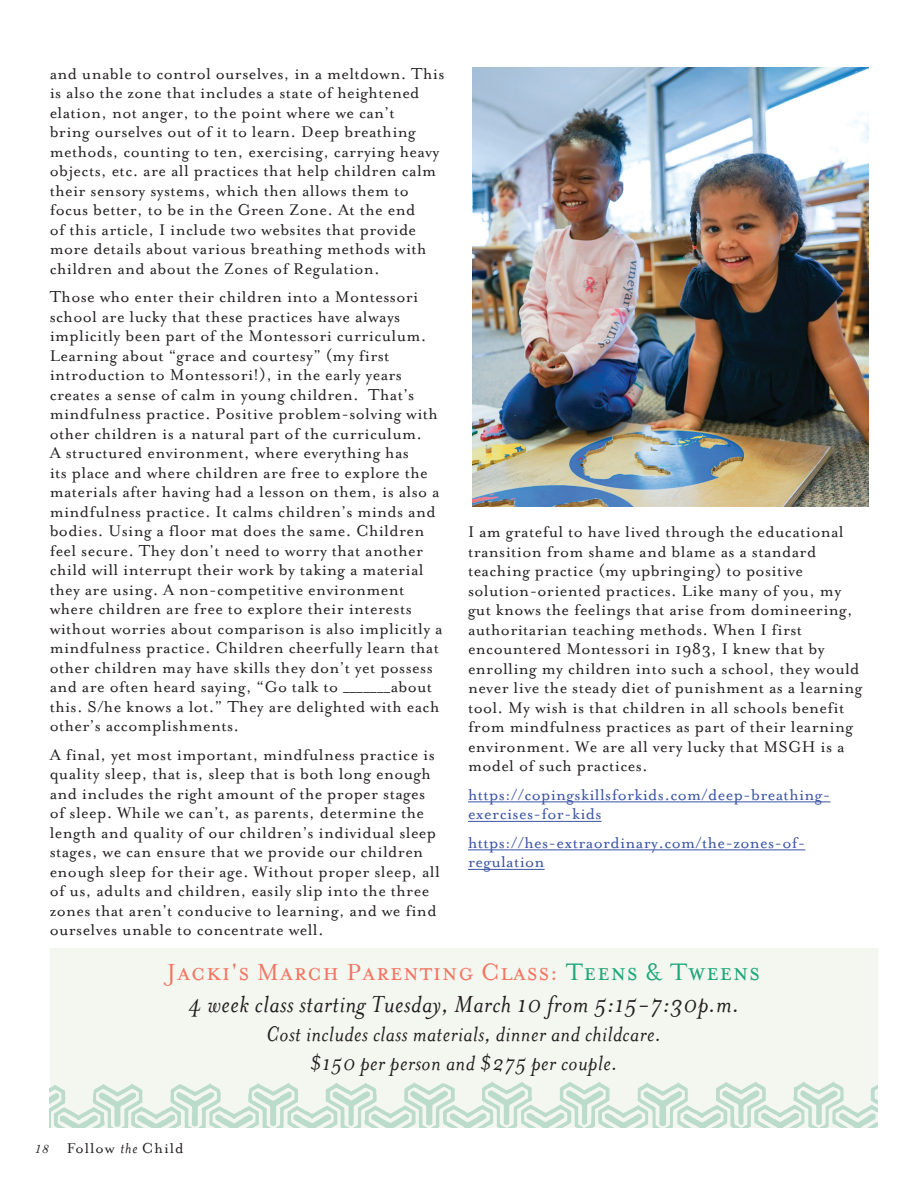
<style>
.page{position:relative;width:918px;height:1188px;background:#fff}
.page>*{position:absolute;margin:0;border:0;box-sizing:border-box;transform-origin:0 0}
.Body_Copy{font:italic 27px/32.4px "Mrs Eaves";letter-spacing:.02em;color:#231f20;text-align:center}
.Body_Copy-2{font:italic 24px/28.8px "Mrs Eaves";letter-spacing:.02em;color:#231f20;text-align:center}
.Body_Copy-3{font:18px/19.5px "Mrs Eaves Roman";letter-spacing:.02em;color:#231f20}
.Body_Copy-4{font:18px/19.5px "Mrs Eaves Roman";letter-spacing:.02em;color:#3953a4}
.t1{font:16.5px "Mrs Eaves Roman";letter-spacing:.06em;color:#231f20}
.s1{font-family:"Mrs Eaves Small Caps";font-style:normal;color:#f37562}
.s2{font-family:"Mrs Eaves Small Caps";font-style:normal;color:#1ea77a}
.s3{font-family:"Century Schoolbook";font-style:italic;font-size:12px}
.s4{font-family:"Mrs Eaves";font-style:italic}
</style>
<div class="page">
<div style="left:50px;top:948px;width:828px;height:180px;background:#f4f7f0"></div>
<img style="left:50px;top:1081px;width:828px;height:47px">
<img style="left:473px;top:68px;width:395px;height:438px">
<hr style="left:468px;top:802px;width:362px;height:1px;background:#3953a4">
<hr style="left:468px;top:821px;width:134px;height:1px;background:#3953a4">
<hr style="left:468px;top:850px;width:337px;height:1px;background:#3953a4">
<hr style="left:468px;top:869px;width:77px;height:1px;background:#3953a4">
<p class="Body_Copy-3" style="left:50px;top:64px;width:396px">and unable to control ourselves, in a meltdown. This is also the zone that includes a state of heightened elation, not anger, to the point where we can’t<br>bring ourselves out of it to learn. Deep breathing methods, counting to ten, exercising, carrying heavy objects, etc. are all practices that help children calm their sensory systems, which then allows them to focus better, to be in the Green Zone. At the end<br>of this article, I include two websites that provide more details about various breathing methods with children and about the Zones of Regulation.</p>
<p class="Body_Copy-3" style="left:50px;top:287px;width:395px">Those who enter their children into a Montessori school are lucky that these practices have always implicitly been part of the Montessori curriculum.<br>Learning about “grace and courtesy” (my first introduction to Montessori!), in the early years creates a sense of calm in young children. That’s mindfulness practice. Positive problem-solving with other children is a natural part of the curriculum.<br>A structured environment, where everything has<br>its place and where children are free to explore the materials after having had a lesson on them, is also a mindfulness practice. It calms children’s minds and bodies. Using a floor mat does the same. Children feel secure. They don’t need to worry that another child will interrupt their work by taking a material they are using. A non-competitive environment where children are free to explore their interests without worries about comparison is also implicitly a mindfulness practice. Children cheerfully learn that other children may have skills they don’t yet possess and are often heard saying, “Go talk to _______about this. S/he knows a lot.” They are delighted with each other’s accomplishments.</p>
<p class="Body_Copy-3" style="left:50px;top:745px;width:392px">A final, yet most important, mindfulness practice is quality sleep, that is, sleep that is both long enough and includes the right amount of the proper stages of sleep. While we can’t, as parents, determine the length and quality of our children’s individual sleep stages, we can ensure that we provide our children enough sleep for their age. Without proper sleep, all of us, adults and children, easily slip into the three zones that aren’t conducive to learning, and we find ourselves unable to concentrate well.</p>
<p class="Body_Copy-3" style="left:468px;top:523px;width:396px">I am grateful to have lived through the educational transition from shame and blame as a standard teaching practice (my upbringing) to positive solution-oriented practices. Like many of you, my gut knows the feelings that arise from domineering, authoritarian teaching methods. When I first encountered Montessori in 1983, I knew that by enrolling my children into such a school, they would never live the steady diet of punishment as a learning tool. My wish is that children in all schools benefit from mindfulness practices as part of their learning environment. We are all very lucky that MSGH is a model of such practices.</p>
<p class="Body_Copy-4" style="left:468px;top:785px;width:364px">https://copingskillsforkids.com/deep-breathing&shy;exercises-for-kids</p>
<p class="Body_Copy-4" style="left:468px;top:833px;width:339px">https://hes-extraordinary.com/the-zones-of&shy;regulation</p>
<p class="Body_Copy" style="left:167px;top:956px;width:595px"><span class="s1">Jacki's March Parenting Class:</span> <span class="s2">Teens &amp; Tweens<br></span>4 week class starting Tuesday, March 10 from 5:15-7:30p.m.</p>
<p class="Body_Copy-2" style="left:266px;top:1020px;width:396px">Cost includes class materials, dinner and childcare. $150 per person and $275 per couple.</p>
<p class="t1" style="left:34px;top:1139px;width:151px"><span class="s3">18</span> Follow <span class="s4">the</span> Child</p>
</div>
